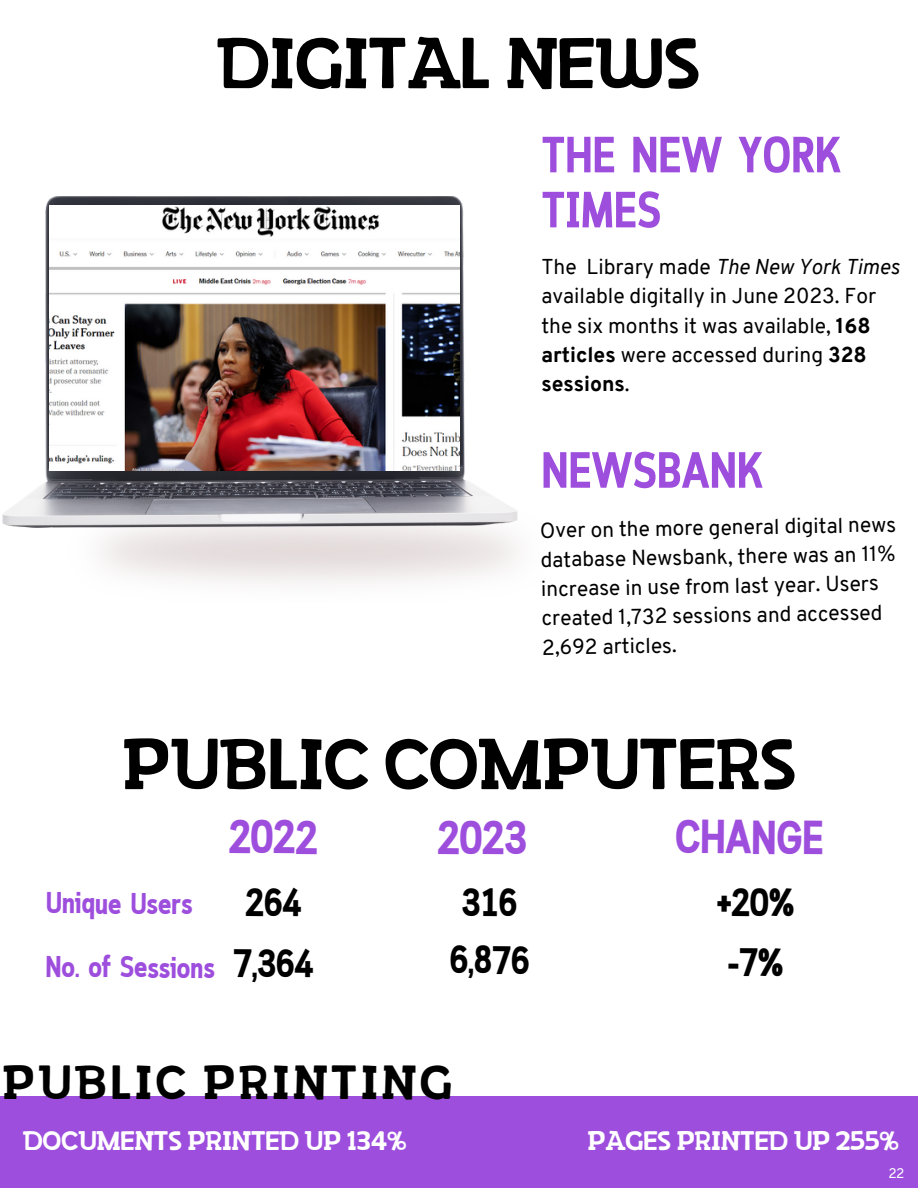
<style>
.page{position:relative;width:918px;height:1188px;background:#fff}
.page>*{position:absolute;margin:0;border:0;box-sizing:border-box;transform-origin:0 0}
.t1{font:72px "Marty Two";color:#000}
.t2{font:700 50.85px/55.1px "Cloud Cond";color:#9d4edd}
.t3{font:48px "Marty Two";letter-spacing:.08em;color:#000}
.t4{font:700 47.55px "Cloud Cond";letter-spacing:-.02em;color:#9d4edd}
.t5{font:700 39.6px "Cloud Cond";letter-spacing:-.02em;color:#000}
.t6{font:700 30px "Cloud Cond";letter-spacing:-.02em;color:#9d4edd}
.t7{font:27px "Marty Two";color:#fff}
.t8{font:21px/29.2px "Overpass";color:#000001}
.t9{font:13.5px "Overpass";color:#fff}
.s1{font-style:italic}
.s2{font-weight:800}
</style>
<div class="page">
<img style="left:2px;top:196px;width:515px;height:331px">
<img style="left:50px;top:206px;width:410px;height:264px">
<div style="left:0;top:1096px;width:918px;height:92px;background:#9d4edd"></div>
<h4 class="t1" style="left:218px;top:34px;width:483px">DIGITAL NEWS</h4>
<h1 class="t2" style="left:541px;top:131px;width:301px">THE NEW YORK<br>TIMES</h1>
<h2 class="t8" style="left:541px;top:254px;width:360px">The Library made <span class="s1">The New York Times </span>available digitally in June 2023. For the six months it was available, <span class="s2">168 articles</span> were accessed during <span class="s2">328 sessions</span>.</h2>
<p class="t2" style="left:541px;top:447px;width:223px">NEWSBANK</p>
<p class="t8" style="left:540px;top:518px;width:358px;rotate:-1deg">Over on the more general digital news database Newsbank, there was an 11% increase in use from last year. Users created 1,732 sessions and accessed<br>2,692 articles.</p>
<p class="t1" style="left:122px;top:735px;width:675px">PUBLIC COMPUTERS</p>
<h1 class="t4" style="left:228px;top:819px;width:92px">2022</h1>
<h2 class="t4" style="left:437px;top:819px;width:92px">2023</h2>
<h2 class="t5" style="left:245px;top:887px;width:58px">264</h2>
<h2 class="t5" style="left:461px;top:887px;width:58px">316</h2>
<h5 class="t4" style="left:675px;top:819px;width:151px">CHANGE</h5>
<h4 class="t6" style="left:46px;top:892px;width:149px">Unique Users</h4>
<h4 class="t5" style="left:717px;top:887px;width:80px">+20%</h4>
<h4 class="t6" style="left:46px;top:956px;width:171px">No. of Sessions</h4>
<h4 class="t5" style="left:233px;top:948px;width:82px">7,364</h4>
<h5 class="t5" style="left:450px;top:945px;width:82px">6,876</h5>
<h4 class="t5" style="left:728px;top:947px;width:58px">-7%</h4>
<h2 class="t3" style="left:2px;top:1063px;width:451px">PUBLIC PRINTING</h2>
<p class="t7" style="left:23px;top:1130px;width:385px">DOCUMENTS PRINTED UP 134%</p>
<h3 class="t7" style="left:588px;top:1130px;width:313px">PAGES PRINTED UP 255%</h3>
<h6 class="t9" style="left:888px;top:1168px;width:18px">22</h6>
</div>
